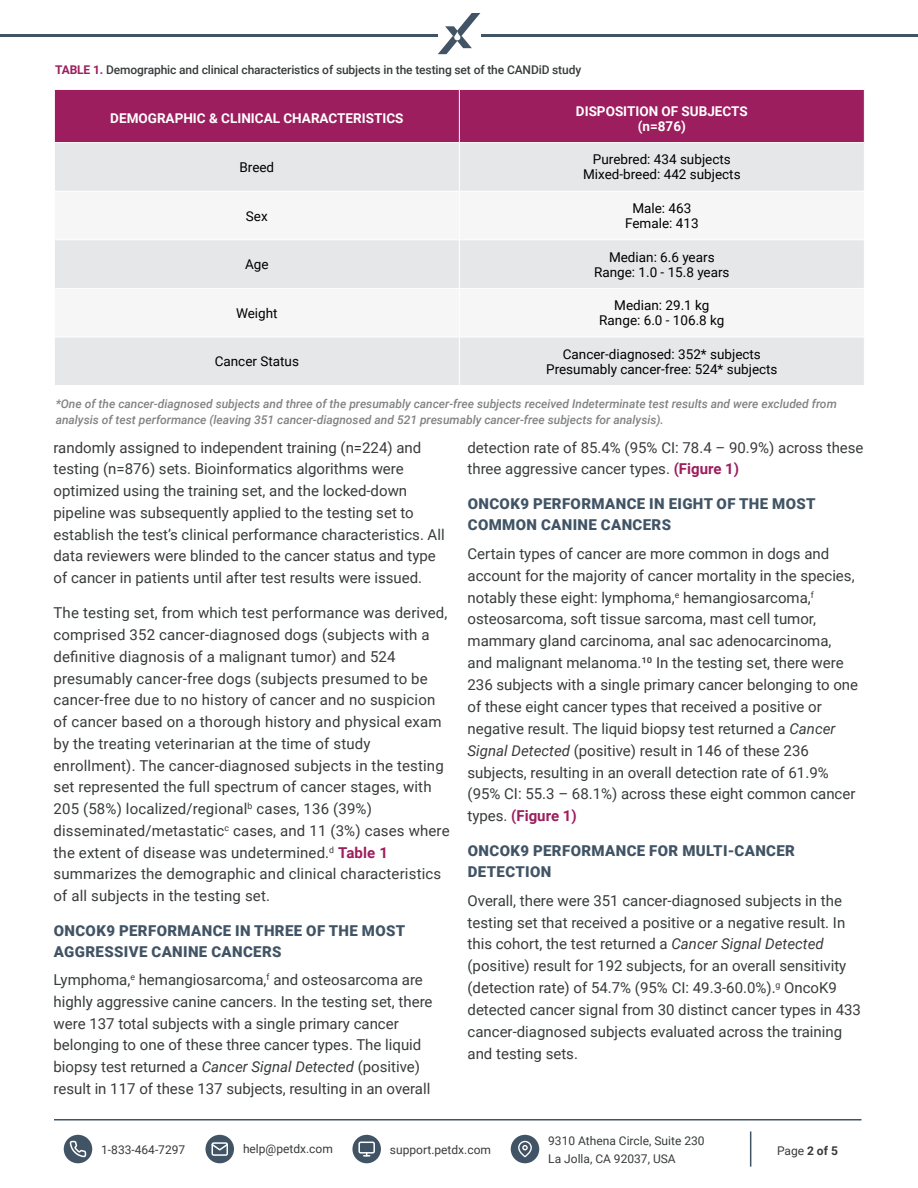
<style>
.page{position:relative;width:918px;height:1188px;background:#fff}
.page>*{position:absolute;margin:0;border:0;box-sizing:border-box;transform-origin:0 0}
.t1{font:15px/21.8px "Roboto";color:#383b3c}
.t2{font:900 15px/21.1px "Roboto";letter-spacing:.025em;color:#415465}
.t3{font:13.5px/15px "Roboto";color:#000;text-align:center}
.t4{font:700 13.5px/15px "Roboto";color:#fff;text-align:center}
.t5{font:italic 500 12px/16.5px "Roboto";color:#808283}
.t6{font:12px/18px "Roboto";color:#383b3c}
.t7{font:500 12px "Roboto";letter-spacing:-.01em;color:#383b3c}
.s1{font-weight:700;color:#9c1e5e}
.s2{font-style:italic}
.s3{font-weight:700}
</style>
<div class="page">
<div style="left:64px;top:1135px;width:28px;height:28px;background:#415465;border-radius:50%"></div>
<svg style="left:69px;top:1140px;width:18px;height:18px"></svg>
<div style="left:206px;top:1135px;width:28px;height:28px;background:#415465;border-radius:50%"></div>
<div style="left:212px;top:1142px;width:16px;height:14px;border:2px solid #fff;border-radius:2px"></div>
<svg style="left:211px;top:1142px;width:17px;height:10px"></svg>
<div style="left:352px;top:1135px;width:29px;height:28px;background:#415465;border-radius:50%"></div>
<div style="left:358px;top:1142px;width:17px;height:12px;border:2px solid #fff;border-radius:2px"></div>
<svg style="left:364px;top:1153px;width:6px;height:4px"></svg>
<div style="left:511px;top:1135px;width:28px;height:28px;background:#415465;border-radius:50%"></div>
<div style="left:518px;top:1141px;width:14px;height:16px;border:1px solid #fff;border-radius:6px"></div>
<svg style="left:522px;top:1145px;width:6px;height:5px"></svg>
<hr style="left:750px;top:1131px;width:1px;height:36px;background:#415465">
<hr style="left:54px;top:1119px;width:807px;height:1px;background:#415465">
<hr style="left:1px;top:34px;width:917px;height:3px;background:#415465">
<svg style="left:438px;top:13px;width:42px;height:41px"></svg>
<div style="left:55px;top:90px;width:809px;height:52px;background:#9c1e5e"></div>
<div style="left:55px;top:143px;width:809px;height:48px;background:#e6e7e8"></div>
<svg style="left:55px;top:240px;width:809px;height:145px;fill:#e6e7e8"></svg>
<hr style="left:459px;top:90px;width:1px;height:52px;background:#fff">
<hr style="left:459px;top:143px;width:1px;height:48px;background:#fff">
<hr style="left:459px;top:240px;width:1px;height:48px;background:#fff">
<hr style="left:459px;top:288px;width:406px;height:1px;background:#fff">
<hr style="left:54px;top:288px;width:405px;height:1px;background:#fff">
<hr style="left:459px;top:289px;width:1px;height:48px;background:#fff">
<hr style="left:459px;top:337px;width:406px;height:1px;background:#fff">
<hr style="left:54px;top:337px;width:405px;height:1px;background:#fff">
<hr style="left:459px;top:337px;width:1px;height:48px;background:#fff">
<p class="t7" style="left:55px;top:61px;width:528px"><span class="s1">TABLE 1.</span> Demographic and clinical characteristics of subjects in the testing set of the CANDiD study</p>
<p class="t4" style="left:110px;top:110px;width:295px">DEMOGRAPHIC &amp; CLINICAL CHARACTERISTICS</p>
<p class="t4" style="left:576px;top:103px;width:173px">DISPOSITION OF SUBJECTS (n=876)</p>
<p class="t3" style="left:239px;top:159px;width:36px">Breed</p>
<p class="t3" style="left:583px;top:152px;width:159px">Purebred: 434 subjects<br>Mixed-breed: 442 subjects</p>
<p class="t3" style="left:246px;top:208px;width:23px">Sex</p>
<p class="t3" style="left:625px;top:200px;width:75px">Male: 463<br>Female: 413</p>
<p class="t3" style="left:245px;top:256px;width:25px">Age</p>
<p class="t3" style="left:594px;top:249px;width:137px">Median: 6.6 years<br>Range: 1.0 - 15.8 years</p>
<p class="t3" style="left:236px;top:305px;width:43px">Weight</p>
<p class="t3" style="left:599px;top:297px;width:127px">Median: 29.1 kg<br>Range: 6.0 - 106.8 kg</p>
<p class="t3" style="left:215px;top:354px;width:86px">Cancer Status</p>
<p class="t3" style="left:546px;top:346px;width:233px">Cancer-diagnosed: 352* subjects<br>Presumably cancer-free: 524* subjects</p>
<p class="t5" style="left:56px;top:395px;width:783px">*One of the cancer-diagnosed subjects and three of the presumably cancer-free subjects received Indeterminate test results and were excluded from analysis of test performance (leaving 351 cancer-diagnosed and 521 presumably cancer-free subjects for analysis).</p>
<p class="t1" style="left:54px;top:436px;width:393px">randomly assigned to independent training (n=224) and testing (n=876) sets. Bioinformatics algorithms were optimized using the training set, and the locked-down pipeline was subsequently applied to the testing set to establish the test’s clinical performance characteristics. All data reviewers were blinded to the cancer status and type of cancer in patients until after test results were issued.</p>
<p class="t1" style="left:54px;top:602px;width:398px">The testing set, from which test performance was derived, comprised 352 cancer-diagnosed dogs (subjects with a definitive diagnosis of a malignant tumor) and 524 presumably cancer-free dogs (subjects presumed to be cancer-free due to no history of cancer and no suspicion of cancer based on a thorough history and physical exam by the treating veterinarian at the time of study enrollment). The cancer-diagnosed subjects in the testing set represented the full spectrum of cancer stages, with 205 (58%) localized/regional<sup>b</sup> cases, 136 (39%) disseminated/metastatic<sup>c</sup> cases, and 11 (3%) cases where the extent of disease was undetermined.<sup>d</sup> <span class="s1">Table 1 </span>summarizes the demographic and clinical characteristics of all subjects in the testing set.</p>
<p class="t2" style="left:54px;top:919px;width:353px">ONCOK9 PERFORMANCE IN THREE OF THE MOST<br>AGGRESSIVE CANINE CANCERS</p>
<p class="t1" style="left:54px;top:968px;width:380px">Lymphoma,<sup>e</sup> hemangiosarcoma,<sup>f</sup> and osteosarcoma are highly aggressive canine cancers. In the testing set, there were 137 total subjects with a single primary cancer belonging to one of these three cancer types. The liquid biopsy test returned a <span class="s2">Cancer Signal Detected</span> (positive) result in 117 of these 137 subjects, resulting in an overall</p>
<p class="t1" style="left:468px;top:436px;width:398px">detection rate of 85.4% (95% CI: 78.4 – 90.9%) across these three aggressive cancer types. <span class="s1">(Figure 1)</span></p>
<p class="t2" style="left:468px;top:493px;width:349px">ONCOK9 PERFORMANCE IN EIGHT OF THE MOST<br>COMMON CANINE CANCERS</p>
<p class="t1" style="left:468px;top:542px;width:392px">Certain types of cancer are more common in dogs and account for the majority of cancer mortality in the species, notably these eight: lymphoma,<sup>e</sup> hemangiosarcoma,<sup>f </sup>osteosarcoma, soft tissue sarcoma, mast cell tumor, mammary gland carcinoma, anal sac adenocarcinoma, and malignant melanoma.¹0 In the testing set, there were 236 subjects with a single primary cancer belonging to one of these eight cancer types that received a positive or negative result. The liquid biopsy test returned a <span class="s2">Cancer Signal Detected</span> (positive) result in 146 of these 236 subjects, resulting in an overall detection rate of 61.9% (95% CI: 55.3 – 68.1%) across these eight common cancer types. <span class="s1">(Figure 1)</span></p>
<p class="t2" style="left:468px;top:839px;width:329px">ONCOK9 PERFORMANCE FOR MULTI-CANCER<br>DETECTION</p>
<p class="t1" style="left:468px;top:889px;width:395px">Overall, there were 351 cancer-diagnosed subjects in the testing set that received a positive or a negative result. In this cohort, the test returned a <span class="s2">Cancer Signal Detected </span>(positive) result for 192 subjects, for an overall sensitivity (detection rate) of 54.7% (95% CI: 49.3-60.0%).<sup>g</sup> OncoK9 detected cancer signal from 30 distinct cancer types in 433 cancer-diagnosed subjects evaluated across the training and testing sets.</p>
<p class="t6" style="left:548px;top:1131px;width:158px">9310 Athena Circle, Suite 230<br>La Jolla, CA 92037, USA</p>
<p class="t6" style="left:101px;top:1140px;width:86px">1-833-464-7297</p>
<p class="t6" style="left:243px;top:1140px;width:91px">help@petdx.com</p>
<p class="t6" style="left:390px;top:1140px;width:103px">support.petdx.com</p>
<p class="t6" style="left:777px;top:1142px;width:62px">Page <span class="s3">2 of 5</span></p>
</div>
